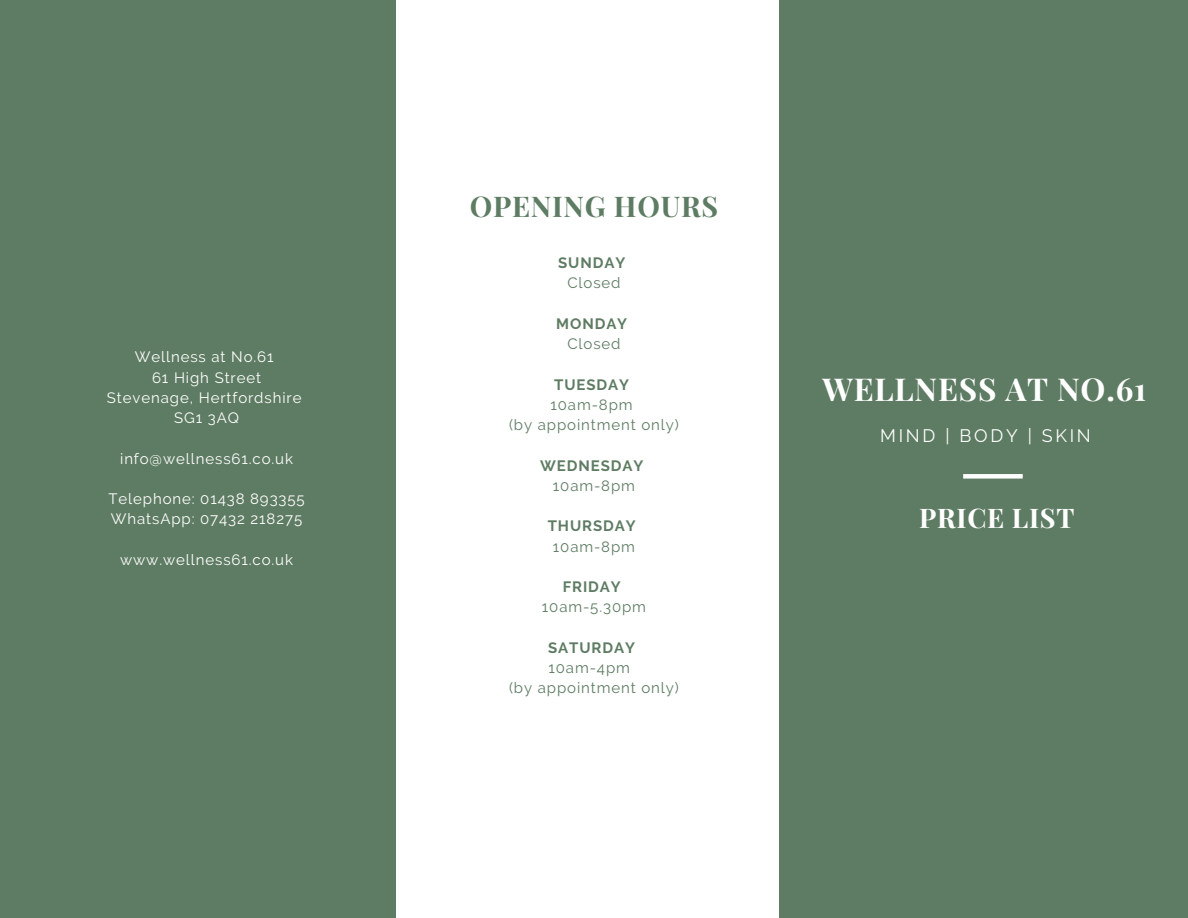
<style>
.page{position:relative;width:1188px;height:918px;background:#5e7c63}
.page>*{position:absolute;margin:0;border:0;box-sizing:border-box;transform-origin:0 0}
.t1{font:700 31.5px "Playfair Display";letter-spacing:.025em;color:#fff}
.t2{font:700 28.5px "Playfair Display";letter-spacing:.025em;color:#5e7c63}
.t3{font:700 27px "Playfair Display";letter-spacing:.025em;color:#fff}
.t4{font:18px "Raleway";letter-spacing:.15em;color:#fff}
.t5{font:15px/20.2px "Raleway";letter-spacing:.06em;color:#fff;text-align:center}
.t6{font:15px/20.2px "Raleway";letter-spacing:.06em;color:#5e7c63;text-align:center}
.t7{font:700 15px "Raleway";letter-spacing:.06em;color:#5e7c63}
</style>
<div class="page">
<div style="left:396px;top:0;width:382px;height:918px;background:#fff"></div>
<div style="left:963px;top:474px;width:60px;height:5px;background:#fff"></div>
<p class="t5" style="left:107px;top:347px;width:196px">Wellness at No.61<br>61 High Street<br>Stevenage, Hertfordshire<br>SG1 3AQ</p>
<p class="t5" style="left:120px;top:448px;width:174px">info@wellness61.co.uk</p>
<p class="t5" style="left:108px;top:489px;width:198px;text-align:left">Telephone: 01438 893355<br>WhatsApp: 07432 218275</p>
<p class="t5" style="left:120px;top:549px;width:174px">www.wellness61.co.uk</p>
<h3 class="t2" style="left:470px;top:186px;width:250px">OPENING HOURS</h3>
<p class="t7" style="left:558px;top:254px;width:69px">SUNDAY</p>
<p class="t6" style="left:567px;top:273px;width:55px">Closed</p>
<p class="t7" style="left:556px;top:315px;width:72px">MONDAY</p>
<p class="t6" style="left:567px;top:334px;width:55px">Closed</p>
<p class="t7" style="left:554px;top:376px;width:76px">TUESDAY</p>
<p class="t6" style="left:509px;top:395px;width:171px">10am-8pm<br>(by appointment only)</p>
<p class="t7" style="left:540px;top:457px;width:105px">WEDNESDAY</p>
<p class="t6" style="left:553px;top:476px;width:84px">10am-8pm</p>
<p class="t7" style="left:548px;top:517px;width:89px">THURSDAY</p>
<p class="t6" style="left:553px;top:536px;width:84px">10am-8pm</p>
<p class="t7" style="left:563px;top:578px;width:60px">FRIDAY</p>
<p class="t6" style="left:542px;top:597px;width:106px">10am-5.30pm</p>
<p class="t7" style="left:548px;top:639px;width:88px">SATURDAY</p>
<p class="t6" style="left:509px;top:658px;width:171px;text-align:left;text-indent:40px">10am-4pm<br>(by appointment only)</p>
<h1 class="t1" style="left:822px;top:367px;width:325px">WELLNESS AT NO.61</h1>
<h1 class="t4" style="left:880px;top:425px;width:212px">MIND | BODY | SKIN</h1>
<h2 class="t3" style="left:919px;top:499px;width:157px">PRICE LIST</h2>
</div>
